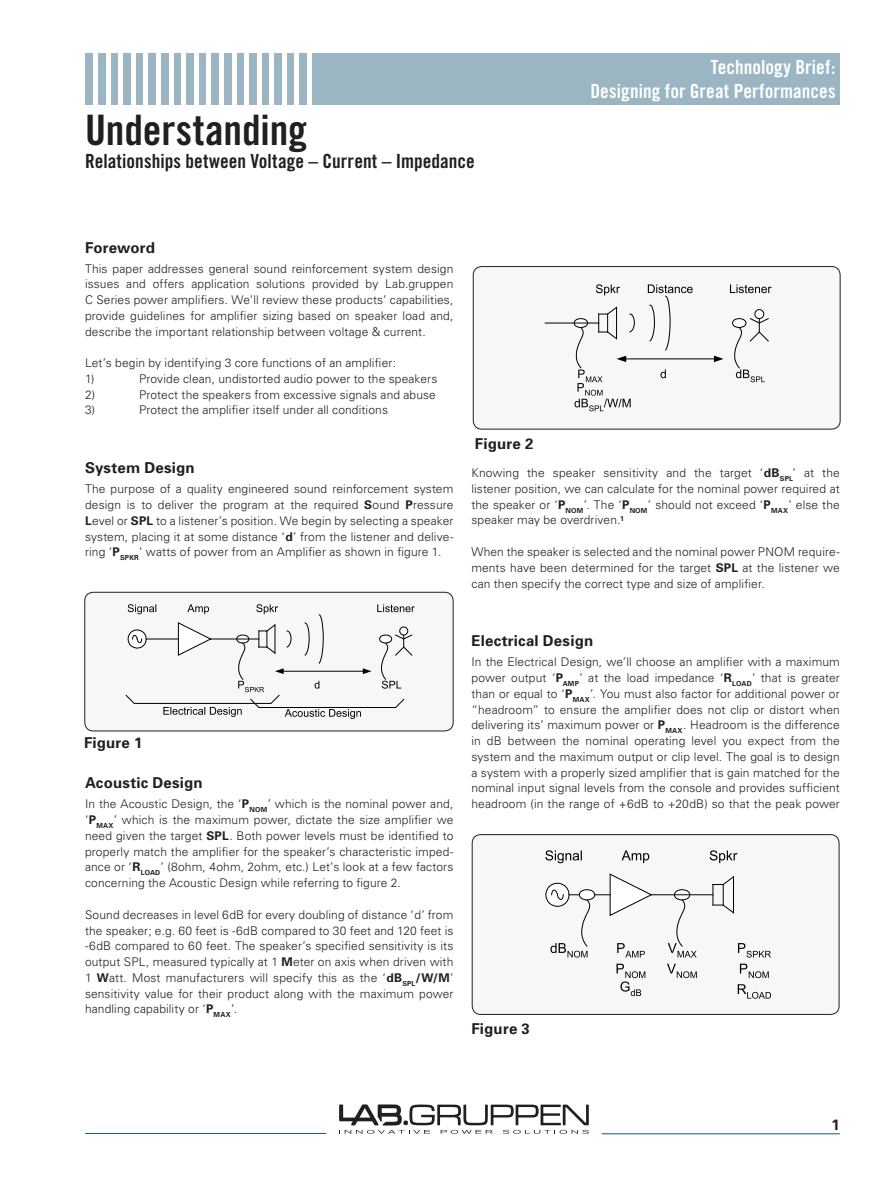
<style>
.page{position:relative;width:893px;height:1187px;background:#fff}
.page>*{position:absolute;margin:0;border:0;box-sizing:border-box;transform-origin:0 0}
.t1{font:42px "Trade Gothic Bold Cond Twenty";letter-spacing:-.005em;color:#231f20}
.t2{font:19.5px/23.4px "Trade Gothic Bold Cond Twenty";color:#fff;text-align:right}
.t3{font:19.5px "Trade Gothic Bold Cond Twenty";color:#231f20}
.t4{font:700 15px "Univers";letter-spacing:.015em;color:#231f20}
.t5{font:300 12px/15.8px "Univers";letter-spacing:.01em;color:#231f20;text-align:justify}
.s1{font-weight:700}
</style>
<div class="page">
<div style="left:85px;top:53px;width:755px;height:51px;background:#9bb5c3"></div>
<div style="left:93px;top:52px;width:5px;height:56px;background:#fff"></div>
<hr style="left:106px;top:52px;width:4px;height:56px;background:#fff">
<hr style="left:119px;top:52px;width:4px;height:56px;background:#fff">
<hr style="left:131px;top:52px;width:4px;height:56px;background:#fff">
<hr style="left:144px;top:52px;width:4px;height:56px;background:#fff">
<div style="left:156px;top:52px;width:5px;height:56px;background:#fff"></div>
<hr style="left:169px;top:52px;width:4px;height:56px;background:#fff">
<div style="left:181px;top:52px;width:5px;height:56px;background:#fff"></div>
<hr style="left:194px;top:52px;width:4px;height:56px;background:#fff">
<hr style="left:207px;top:52px;width:4px;height:56px;background:#fff">
<div style="left:219px;top:52px;width:5px;height:56px;background:#fff"></div>
<hr style="left:232px;top:52px;width:4px;height:56px;background:#fff">
<div style="left:244px;top:52px;width:5px;height:56px;background:#fff"></div>
<hr style="left:257px;top:52px;width:4px;height:56px;background:#fff">
<hr style="left:270px;top:52px;width:4px;height:56px;background:#fff">
<hr style="left:282px;top:52px;width:4px;height:56px;background:#fff">
<hr style="left:295px;top:52px;width:4px;height:56px;background:#fff">
<div style="left:307px;top:52px;width:5px;height:56px;background:#fff"></div>
<div style="left:85px;top:592px;width:368px;height:139px;background:#f7f7f8;border-radius:9px"></div>
<svg style="left:125px;top:604px;width:290px;height:115px"></svg>
<hr style="left:211px;top:638px;width:48px;height:1px;background:#000">
<div style="left:84px;top:592px;width:369px;height:139px;border:1px solid #231f20;border-radius:9px"></div>
<div style="left:473px;top:266px;width:367px;height:163px;background:#f7f7f8;border-radius:9px"></div>
<hr style="left:625px;top:358px;width:90px;height:1px;background:#000">
<svg style="left:714px;top:355px;width:10px;height:7px"></svg>
<svg style="left:660px;top:369px;width:6px;height:9px"></svg>
<svg style="left:596px;top:284px;width:24px;height:11px"></svg>
<svg style="left:730px;top:284px;width:42px;height:9px"></svg>
<hr style="left:545px;top:322px;width:54px;height:1px;background:#000">
<svg style="left:573px;top:306px;width:62px;height:105px"></svg>
<svg style="left:732px;top:309px;width:37px;height:73px"></svg>
<svg style="left:648px;top:284px;width:45px;height:67px"></svg>
<div style="left:473px;top:266px;width:367px;height:163px;border:1px solid #231f20;border-radius:9px"></div>
<div style="left:472px;top:834px;width:367px;height:180px;background:#f7f7f8;border-radius:9px"></div>
<svg style="left:609px;top:873px;width:44px;height:43px"></svg>
<svg style="left:712px;top:876px;width:22px;height:37px"></svg>
<hr style="left:569px;top:894px;width:41px;height:1px;background:#000">
<svg style="left:738px;top:943px;width:33px;height:14px"></svg>
<svg style="left:622px;top:850px;width:27px;height:13px"></svg>
<svg style="left:710px;top:850px;width:27px;height:13px"></svg>
<svg style="left:545px;top:850px;width:37px;height:13px"></svg>
<hr style="left:651px;top:894px;width:62px;height:1px;background:#000">
<svg style="left:740px;top:963px;width:29px;height:15px"></svg>
<svg style="left:738px;top:984px;width:33px;height:14px"></svg>
<svg style="left:668px;top:889px;width:29px;height:68px"></svg>
<svg style="left:667px;top:963px;width:30px;height:15px"></svg>
<svg style="left:617px;top:943px;width:28px;height:14px"></svg>
<svg style="left:616px;top:963px;width:29px;height:33px"></svg>
<svg style="left:545px;top:882px;width:51px;height:75px"></svg>
<div style="left:472px;top:834px;width:367px;height:180px;border:1px solid #231f20;border-radius:9px"></div>
<hr style="left:85px;top:1132px;width:241px;height:1px;background:#0a5c7d">
<hr style="left:602px;top:1133px;width:238px;height:1px;background:#0a5c7d">
<svg style="left:339px;top:1104px;width:250px;height:29px"></svg>
<h1 class="t1" style="left:85px;top:104px;width:223px">Understanding</h1>
<h2 class="t3" style="left:85px;top:149px;width:391px">Relationships between Voltage – Current – Impedance</h2>
<p class="t4" style="left:85px;top:238px;width:72px">Foreword</p>
<p class="t5" style="left:85px;top:260px;width:370px">This paper addresses general sound reinforcement system design issues and offers application solutions provided by Lab.gruppen C Series power amplifiers. We’ll review these products’ capabilities, provide guidelines for amplifier sizing based on speaker load and, describe the important relationship between voltage &amp; current.</p>
<p class="t5" style="left:85px;top:354px;width:312px">Let’s begin by identifying 3 core functions of an amplifier:<br>1)</p>
<p class="t5" style="left:139px;top:370px;width:300px">Provide clean, undistorted audio power to the speakers</p>
<p class="t5" style="left:85px;top:386px;width:12px">2)</p>
<p class="t5" style="left:139px;top:386px;width:298px">Protect the speakers from excessive signals and abuse</p>
<p class="t5" style="left:85px;top:402px;width:12px">3)</p>
<p class="t5" style="left:139px;top:402px;width:250px">Protect the amplifier itself under all conditions</p>
<p class="t4" style="left:475px;top:433px;width:60px">Figure 2</p>
<h2 class="t2" style="left:591px;top:55px;width:247px">Technology Brief:<br>Designing for Great Performances</h2>
<p class="t4" style="left:85px;top:458px;width:111px">System Design</p>
<p class="t5" style="left:85px;top:480px;width:370px">The purpose of a quality engineered sound reinforcement system design is to deliver the program at the required <span class="s1">S</span>ound <span class="s1">P</span>ressure <span class="s1">L</span>evel or <span class="s1">SPL</span> to a listener’s position. We begin by selecting a speaker system, placing it at some distance ‘<span class="s1">d</span>’ from the listener and delive&shy;ring ‘<span class="s1">P</span><sub>SPKR</sub>’ watts of power from an Amplifier as shown in figure 1.</p>
<p class="t4" style="left:84px;top:733px;width:60px">Figure 1</p>
<p class="t4" style="left:85px;top:773px;width:119px">Acoustic Design</p>
<p class="t5" style="left:85px;top:795px;width:370px">In the Acoustic Design, the ‘<span class="s1">P</span><sub>NOM</sub>’ which is the nominal power and, ‘<span class="s1">P</span><sub>MAX</sub>’ which is the maximum power, dictate the size amplifier we need given the target <span class="s1">SPL</span>. Both power levels must be identified to properly match the amplifier for the speaker’s characteristic imped&shy;ance or ‘<span class="s1">R</span><sub>LOAD</sub>’ (8ohm, 4ohm, 2ohm, etc.) Let’s look at a few factors concerning the Acoustic Design while referring to figure 2.</p>
<p class="t5" style="left:85px;top:906px;width:370px">Sound decreases in level 6dB for every doubling of distance ‘d’ from the speaker; e.g. 60 feet is -6dB compared to 30 feet and 120 feet is -6dB compared to 60 feet. The speaker’s specified sensitivity is its output SPL, measured typically at 1 <span class="s1">M</span>eter on axis when driven with 1 <span class="s1">W</span>att. Most manufacturers will specify this as the ‘<span class="s1">dB</span><sub>SPL</sub><span class="s1">/W/M</span>’ sensitivity value for their product along with the maximum power handling capability or ‘<span class="s1">P</span><sub>MAX</sub>’.</p>
<p class="t5" style="left:471px;top:464px;width:370px">Knowing the speaker sensitivity and the target ‘<span class="s1">dB</span><sub>SPL</sub>’ at the listener position, we can calculate for the nominal power required at the speaker or ‘<span class="s1">P</span><sub>NOM</sub>’. The ‘<span class="s1">P</span><sub>NOM</sub>’ should not exceed ‘<span class="s1">P</span><sub>MAX</sub>’ else the speaker may be overdriven.<sup>1</sup></p>
<p class="t5" style="left:471px;top:543px;width:370px">When the speaker is selected and the nominal power PNOM require&shy;ments have been determined for the target <span class="s1">SPL</span> at the listener we can then specify the correct type and size of amplifier.</p>
<p class="t4" style="left:471px;top:630px;width:123px">Electrical Design</p>
<p class="t5" style="left:471px;top:653px;width:370px">In the Electrical Design, we’ll choose an amplifier with a maximum power output ‘<span class="s1">P</span><sub>AMP</sub>’ at the load impedance ‘<span class="s1">R</span><sub>LOAD</sub>’ that is greater than or equal to ‘<span class="s1">P</span><sub>MAX</sub>’. You must also factor for additional power or “headroom” to ensure the amplifier does not clip or distort when delivering its’ maximum power or <span class="s1">P</span><sub>MAX</sub>. Headroom is the difference in dB between the nominal operating level you expect from the system and the maximum output or clip level. The goal is to design a system with a properly sized amplifier that is gain matched for the nominal input signal levels from the console and provides sufficient headroom (in the range of +6dB to +20dB) so that the peak power</p>
<p class="t4" style="left:471px;top:1018px;width:60px">Figure 3</p>
<p class="t4" style="left:831px;top:1114px;width:10px">1</p>
</div>
